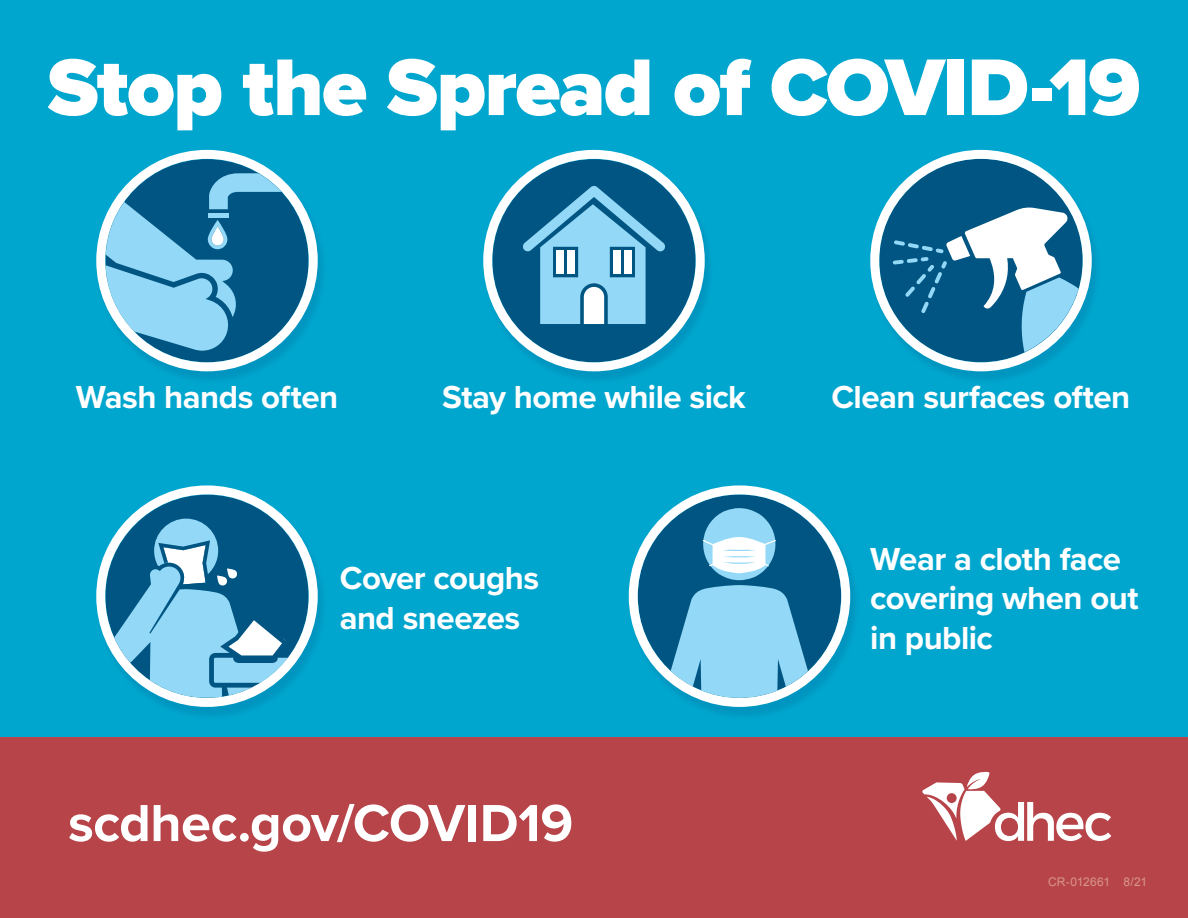
<style>
.page{position:relative;width:1188px;height:918px;background:#fff}
.page>*{position:absolute;margin:0;border:0;box-sizing:border-box;transform-origin:0 0}
.t1{font:900 83.25px "Proxima Nova";letter-spacing:-.02em;color:#fff}
.t2{font:700 54px "Proxima Nova";letter-spacing:-.01em;color:#fff}
.t3{font:700 33px/39.6px "Proxima Nova";letter-spacing:-.015em;color:#fff}
.t4{font:12px "Arial";letter-spacing:-.01em;color:#d8968f}
</style>
<div class="page">
<div style="left:0;top:0;width:1188px;height:738px;background:#00a6ce"></div>
<div style="left:0;top:738px;width:1188px;height:180px;background:#b74449"></div>
<svg style="left:922px;top:772px;width:189px;height:69px"></svg>
<div style="left:96px;top:488px;width:231px;height:232px;background:#016495;opacity:.25"></div>
<svg style="left:105px;top:495px;width:204px;height:203px;background:#519fc0"></svg>
<div style="left:96px;top:485px;width:222px;height:222px;border:9px solid #fff;border-radius:50%"></div>
<div style="left:96px;top:153px;width:231px;height:231px;background:#016495;opacity:.25"></div>
<svg style="left:105px;top:159px;width:204px;height:192px;background:#4697bb"></svg>
<svg style="left:211px;top:226px;width:13px;height:20px"></svg>
<div style="left:96px;top:150px;width:222px;height:221px;border:9px solid #fff;border-radius:50%"></div>
<div style="left:483px;top:153px;width:231px;height:231px;background:#016495;opacity:.25"></div>
<div style="left:492px;top:159px;width:204px;height:203px;background:#015583;border-radius:50%"></div>
<svg style="left:522px;top:186px;width:144px;height:138px"></svg>
<div style="left:567px;top:250px;width:8px;height:24px;background:#fff"></div>
<div style="left:557px;top:250px;width:7px;height:24px;background:#fff"></div>
<div style="left:624px;top:250px;width:7px;height:24px;background:#fff"></div>
<div style="left:613px;top:250px;width:8px;height:24px;background:#fff"></div>
<div style="left:483px;top:150px;width:222px;height:221px;border:9px solid #fff;border-radius:50%"></div>
<div style="left:870px;top:153px;width:231px;height:231px;background:#016495;opacity:.25"></div>
<svg style="left:879px;top:159px;width:204px;height:203px;background:#458fb0"></svg>
<div style="left:870px;top:150px;width:222px;height:221px;border:9px solid #fff;border-radius:50%"></div>
<div style="left:628px;top:488px;width:232px;height:232px;background:#016495;opacity:.25"></div>
<svg style="left:638px;top:494px;width:203px;height:204px;background:#53a1c3"></svg>
<div style="left:629px;top:485px;width:221px;height:222px;border:9px solid #fff;border-radius:50%"></div>
<h1 class="t1" style="left:48px;top:25px;width:1094px">Stop the Spread of COVID-19</h1>
<p class="t3" style="left:76px;top:376px;width:264px">Wash hands often</p>
<p class="t3" style="left:442px;top:376px;width:305px">Stay home while sick</p>
<p class="t3" style="left:832px;top:376px;width:300px">Clean surfaces often</p>
<p class="t3" style="left:340px;top:558px;width:201px">Cover coughs and sneezes</p>
<h2 class="t2" style="left:68px;top:783px;width:507px">scdhec.gov/COVID19</h2>
<p class="t3" style="left:870px;top:538px;width:270px">Wear a cloth face covering when out in public</p>
<p class="t4" style="left:1048px;top:874px;width:101px">CR-012661 8/21</p>
</div>
